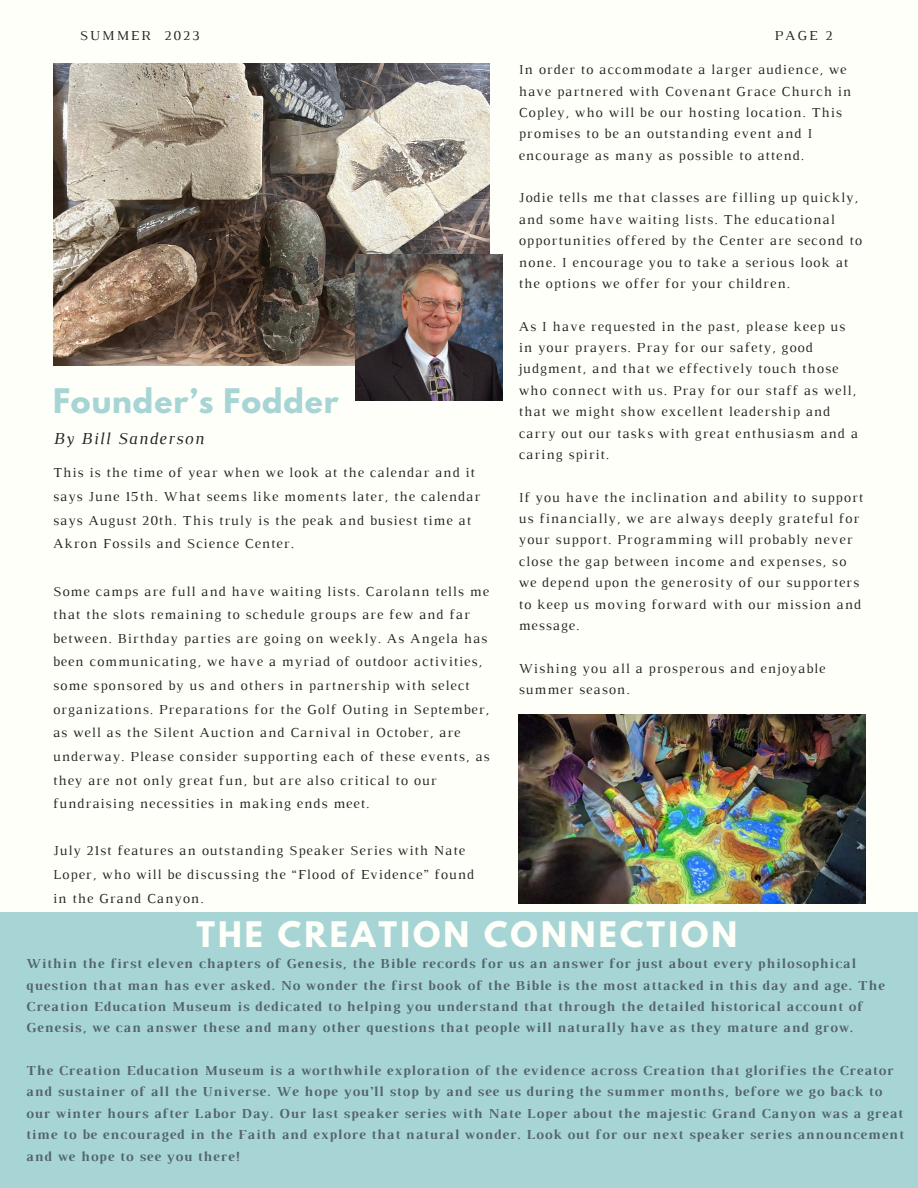
<style>
.page{position:relative;width:918px;height:1188px;background:#fffff9}
.page>*{position:absolute;margin:0;border:0;box-sizing:border-box;transform-origin:0 0}
.t1{font:700 31.2px "League Spartan";letter-spacing:.1em;color:#fffff9}
.t2{font:700 30px "League Spartan";letter-spacing:.03em;color:#a7d5d5}
.t3{font:italic 17.1px "Luthier";letter-spacing:.07em;color:#222}
.t4{font:13.95px/21.3px "Luthier";letter-spacing:.07em;color:#222}
.t5{font:700 13.95px/21.3px "Luthier";letter-spacing:.07em;color:#536470}
.t6{font:13.95px "Luthier";letter-spacing:.14em;color:#222}
</style>
<div class="page">
<img style="left:53px;top:64px;width:437px;height:301px">
<div style="left:0;top:912px;width:918px;height:276px;background:#a7d5d5"></div>
<img style="left:355px;top:255px;width:148px;height:145px">
<img style="left:519px;top:715px;width:346px;height:189px">
<p class="t6" style="left:80px;top:31px;width:121px">SUMMER 2023</p>
<p class="t4" style="left:774px;top:26px;width:60px">PAGE 2</p>
<p class="t2" style="left:53px;top:386px;width:287px">Founder’s Fodder</p>
<p class="t3" style="left:53px;top:432px;width:152px">By Bill Sanderson</p>
<p class="t4" style="left:53px;top:462px;width:429px;line-height:23.7px">This is the time of year when we look at the calendar and it says June 15th. What seems like moments later, the calendar says August 20th. This truly is the peak and busiest time at Akron Fossils and Science Center.</p>
<p class="t4" style="left:53px;top:580px;width:438px;line-height:23.7px">Some camps are full and have waiting lists. Carolann tells me that the slots remaining to schedule groups are few and far between. Birthday parties are going on weekly. As Angela has been communicating, we have a myriad of outdoor activities, some sponsored by us and others in partnership with select organizations. Preparations for the Golf Outing in September, as well as the Silent Auction and Carnival in October, are underway. Please consider supporting each of these events, as they are not only great fun, but are also critical to our fundraising necessities in making ends meet.</p>
<p class="t4" style="left:53px;top:840px;width:423px;line-height:23.7px">July 21st features an outstanding Speaker Series with Nate<br>Loper, who will be discussing the “Flood of Evidence” found in the Grand Canyon.</p>
<p class="t4" style="left:519px;top:60px;width:334px">In order to accommodate a larger audience, we have partnered with Covenant Grace Church in Copley, who will be our hosting location. This promises to be an outstanding event and I encourage as many as possible to attend.</p>
<p class="t4" style="left:519px;top:188px;width:345px">Jodie tells me that classes are filling up quickly, and some have waiting lists. The educational opportunities offered by the Center are second to none. I encourage you to take a serious look at the options we offer for your children.</p>
<p class="t4" style="left:519px;top:317px;width:341px">As I have requested in the past, please keep us in your prayers. Pray for our safety, good judgment, and that we effectively touch those who connect with us. Pray for our staff as well, that we might show excellent leadership and carry out our tasks with great enthusiasm and a caring spirit.</p>
<p class="t4" style="left:519px;top:488px;width:346px">If you have the inclination and ability to support us financially, we are always deeply grateful for your support. Programming will probably never close the gap between income and expenses, so we depend upon the generosity of our supporters to keep us moving forward with our mission and message.</p>
<p class="t4" style="left:519px;top:659px;width:308px">Wishing you all a prosperous and enjoyable summer season.</p>
<p class="t1" style="left:196px;top:919px;width:542px">THE CREATION CONNECTION</p>
<p class="t5" style="left:26px;top:954px;width:860px">Within the first eleven chapters of Genesis, the Bible records for us an answer for just about every philosophical question that man has ever asked. No wonder the first book of the Bible is the most attacked in this day and age. The Creation Education Museum is dedicated to helping you understand that through the detailed historical account of Genesis, we can answer these and many other questions that people will naturally have as they mature and grow.</p>
<p class="t5" style="left:26px;top:1061px;width:879px">The Creation Education Museum is a worthwhile exploration of the evidence across Creation that glorifies the Creator and sustainer of all the Universe. We hope you’ll stop by and see us during the summer months, before we go back to our winter hours after Labor Day. Our last speaker series with Nate Loper about the majestic Grand Canyon was a great time to be encouraged in the Faith and explore that natural wonder. Look out for our next speaker series announcement and we hope to see you there!</p>
</div>
